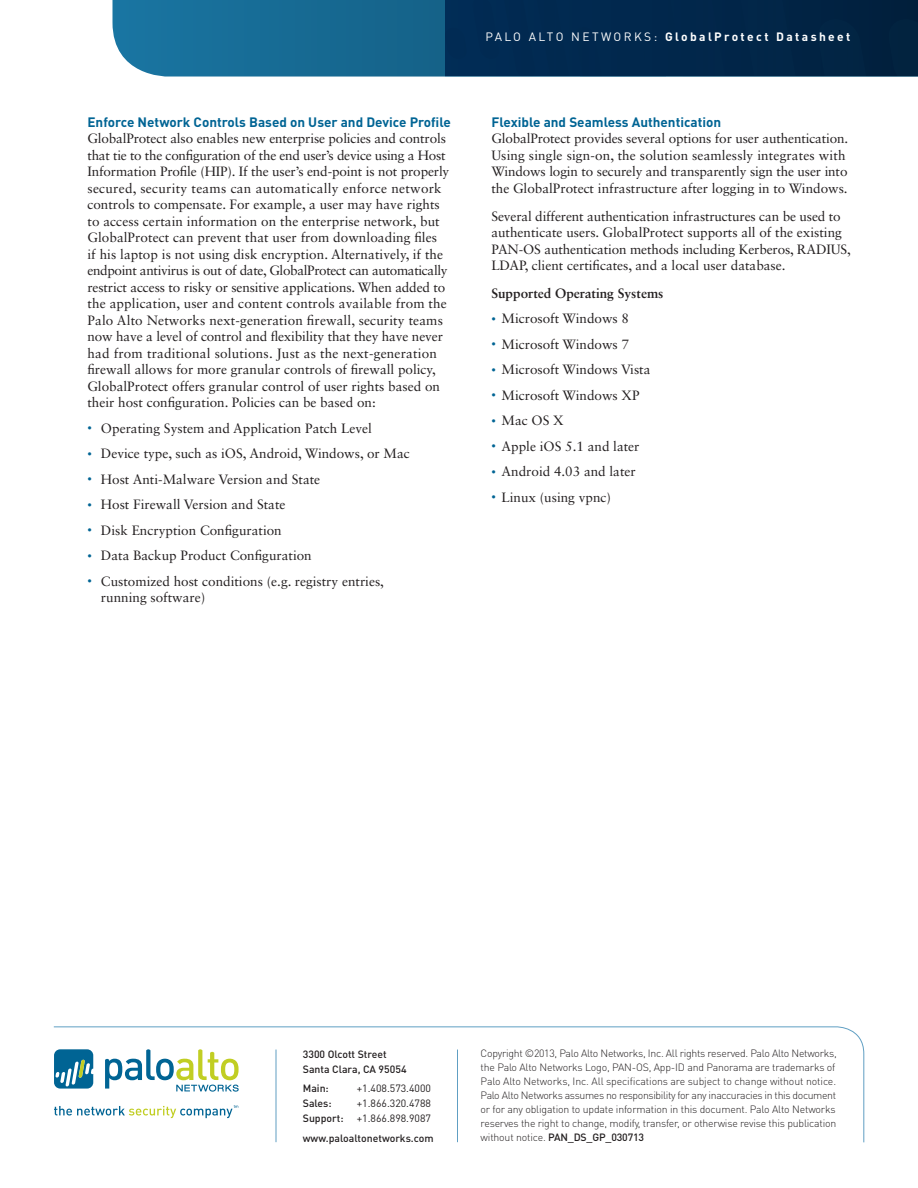
<style>
.page{position:relative;width:918px;height:1188px;background:#fff}
.page>*{position:absolute;margin:0;border:0;box-sizing:border-box;transform-origin:0 0}
.text__no_indent{font:13.5px/16.5px "Sabon LT Std";color:#231f20}
.bullets__space_befor{font:13.5px/16.5px "Sabon LT Std";color:#231f20}
.text__no_indent-2{font:700 13.5px "DINOT";color:#006494}
.text__no_indent-3{font:700 13.5px "Sabon LT Std";color:#231f20}
.t1{font:700 12px "DINOT";letter-spacing:.2em;color:#fff}
.bullets__space_after{font:300 10.5px/14px "DINOT";letter-spacing:-.02em;color:#231f20}
.t2{font:500 10.5px/15px "DINOT";color:#231f20}
.t3{font:10.5px "DINOT";color:#231f20}
.s1{font-size:9px;color:#006494}
.s2{font-weight:400}
.s3{font-weight:500}
</style>
<div class="page">
<svg style="left:112px;top:0;width:806px;height:76px;background:#0c446a"></svg>
<svg style="left:53px;top:1026px;width:811px;height:117px"></svg>
<hr style="left:457px;top:1050px;width:1px;height:92px;background:#609fc3">
<hr style="left:276px;top:1050px;width:1px;height:92px;background:#609fc3">
<p class="text__no_indent-2" style="left:87px;top:113px;width:365px">Enforce Network Controls Based on User and Device Profile</p>
<p class="text__no_indent" style="left:87px;top:130px;width:363px">GlobalProtect also enables new enterprise policies and controls that tie to the configuration of the end user’s device using a Host Information Profile (HIP). If the user’s end-point is not properly secured, security teams can automatically enforce network controls to compensate. For example, a user may have rights to access certain information on the enterprise network, but GlobalProtect can prevent that user from downloading files<br>if his laptop is not using disk encryption. Alternatively, if the endpoint antivirus is out of date, GlobalProtect can automatically restrict access to risky or sensitive applications. When added to the application, user and content controls available from the Palo Alto Networks next-generation firewall, security teams now have a level of control and flexibility that they have never had from traditional solutions. Just as the next-generation firewall allows for more granular controls of firewall policy, GlobalProtect offers granular control of user rights based on their host configuration. Policies can be based on:</p>
<p class="bullets__space_befor" style="left:87px;top:420px;width:286px"><span class="s1">•</span> Operating System and Application Patch Level</p>
<p class="bullets__space_befor" style="left:87px;top:445px;width:324px"><span class="s1">•</span> Device type, such as iOS, Android, Windows, or Mac</p>
<p class="bullets__space_befor" style="left:87px;top:471px;width:234px"><span class="s1">•</span> Host Anti-Malware Version and State</p>
<p class="bullets__space_befor" style="left:87px;top:496px;width:200px"><span class="s1">•</span> Host Firewall Version and State</p>
<p class="bullets__space_befor" style="left:87px;top:522px;width:196px"><span class="s1">•</span> Disk Encryption Configuration</p>
<p class="bullets__space_befor" style="left:87px;top:547px;width:226px"><span class="s1">•</span> Data Backup Product Configuration</p>
<p class="bullets__space_befor" style="left:101px;top:573px;width:285px;text-indent:-14px"><span class="s1">•</span> Customized host conditions (e.g. registry entries, running software)</p>
<p class="t1" style="left:485px;top:28px;width:367px"><span class="s2">PALO ALTO NETWORKS:</span> GlobalProtect Datasheet</p>
<p class="text__no_indent-2" style="left:491px;top:113px;width:231px">Flexible and Seamless Authentication</p>
<p class="text__no_indent" style="left:491px;top:130px;width:358px">GlobalProtect provides several options for user authentication.<br>Using single sign-on, the solution seamlessly integrates with Windows login to securely and transparently sign the user into the GlobalProtect infrastructure after logging in to Windows.</p>
<p class="text__no_indent" style="left:491px;top:208px;width:361px">Several different authentication infrastructures can be used to authenticate users. GlobalProtect supports all of the existing PAN-OS authentication methods including Kerberos, RADIUS, LDAP, client certificates, and a local user database.</p>
<p class="text__no_indent-3" style="left:491px;top:285px;width:174px">Supported Operating Systems</p>
<p class="bullets__space_befor" style="left:491px;top:310px;width:139px"><span class="s1">•</span> Microsoft Windows 8</p>
<p class="bullets__space_befor" style="left:491px;top:336px;width:139px"><span class="s1">•</span> Microsoft Windows 7</p>
<p class="bullets__space_befor" style="left:491px;top:361px;width:161px"><span class="s1">•</span> Microsoft Windows Vista</p>
<p class="bullets__space_befor" style="left:491px;top:387px;width:150px"><span class="s1">•</span> Microsoft Windows XP</p>
<p class="bullets__space_befor" style="left:491px;top:412px;width:74px"><span class="s1">•</span> Mac OS X</p>
<p class="bullets__space_befor" style="left:491px;top:438px;width:150px"><span class="s1">•</span> Apple iOS 5.1 and later</p>
<p class="bullets__space_befor" style="left:491px;top:463px;width:146px"><span class="s1">•</span> Android 4.03 and later</p>
<p class="bullets__space_befor" style="left:491px;top:489px;width:121px"><span class="s1">•</span> Linux (using vpnc)</p>
<p class="t2" style="left:303px;top:1046px;width:105px">3300 Olcott Street<br>Santa Clara, CA 95054</p>
<p class="t2" style="left:303px;top:1080px;width:28px">Main:</p>
<p class="t3" style="left:357px;top:1081px;width:76px">+1.408.573.4000</p>
<p class="t2" style="left:303px;top:1095px;width:30px">Sales:</p>
<p class="t3" style="left:357px;top:1096px;width:76px">+1.866.320.4788</p>
<p class="t2" style="left:303px;top:1110px;width:42px">Support:</p>
<p class="t3" style="left:357px;top:1111px;width:76px">+1.866.898.9087</p>
<p class="t2" style="left:303px;top:1130px;width:132px">www.paloaltonetworks.com</p>
<p class="bullets__space_after" style="left:481px;top:1046px;width:358px">Copyright ©2013, Palo Alto Networks, Inc. All rights reserved. Palo Alto Networks, the Palo Alto Networks Logo, PAN-OS, App-ID and Panorama are trademarks of Palo Alto Networks, Inc. All specifications are subject to change without notice.<br>Palo Alto Networks assumes no responsibility for any inaccuracies in this document or for any obligation to update information in this document. Palo Alto Networks reserves the right to change, modify, transfer, or otherwise revise this publication without notice. <span class="s3">PAN_DS_GP_030713</span></p>
</div>
